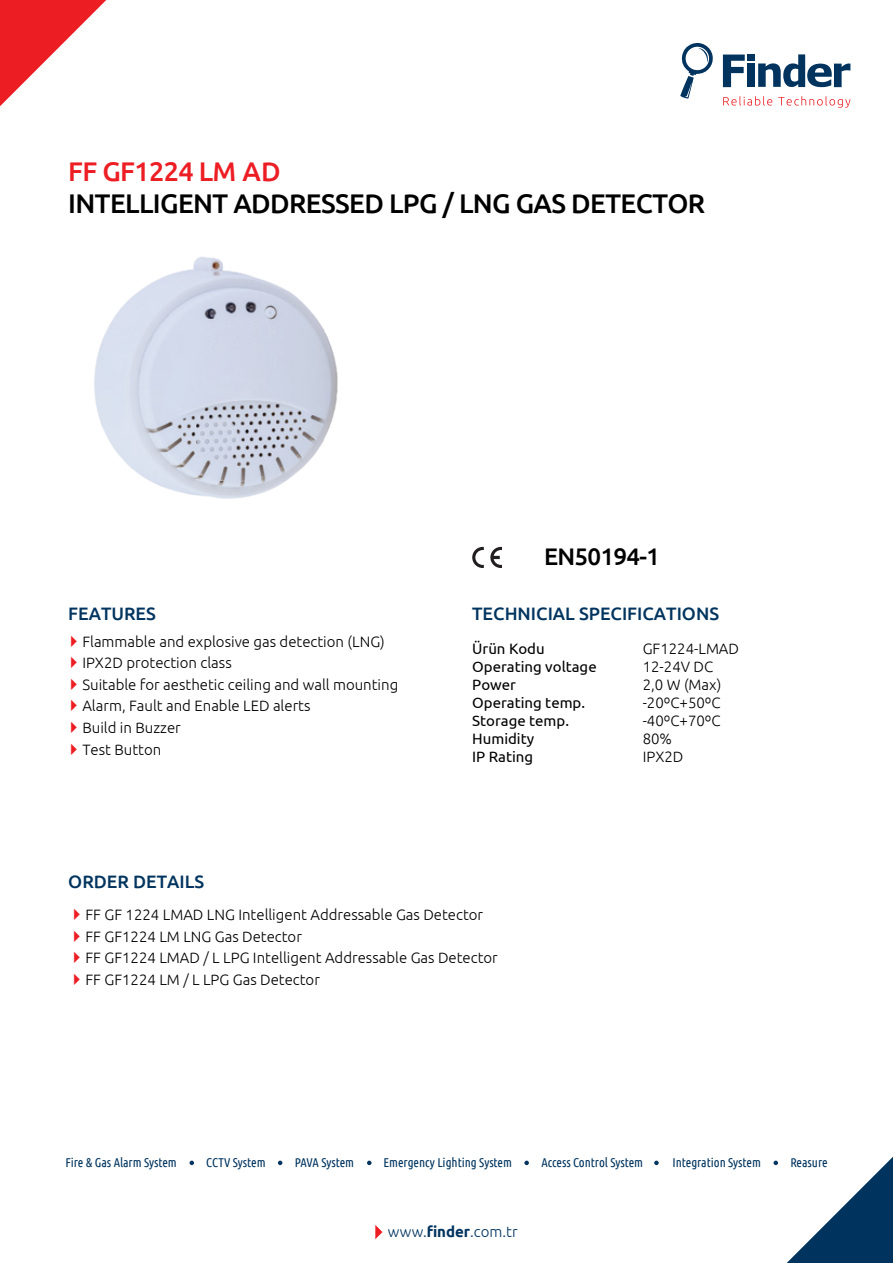
<style>
.page{position:relative;width:893px;height:1263px;background:#fff}
.page>*{position:absolute;margin:0;border:0;box-sizing:border-box;transform-origin:0 0}
.t1{font:500 27px "Ubuntu";letter-spacing:-.02em;color:#000}
.t2{font:500 27px "Ubuntu";letter-spacing:-.025em;color:#ed1d24}
.t3{font:500 24px "Ubuntu";letter-spacing:-.03em;color:#000}
.t4{font:500 18px "Ubuntu";color:#00345f}
.t5{font:300 15px "Ubuntu";color:#000}
.t6{font:15px "Ubuntu";color:#000}
.t7{font:300 15px "Ubuntu";color:#00345f}
.t8{font:12.75px "Ubuntu Condensed";letter-spacing:-.005em;color:#00345f}
.s1{color:#ed1d24}
.s2{font-weight:700}
</style>
<div class="page">
<svg style="left:0;top:0;width:106px;height:106px"></svg>
<svg style="left:787px;top:1157px;width:106px;height:106px"></svg>
<svg style="left:375px;top:1225px;width:7px;height:14px"></svg>
<svg style="left:472px;top:547px;width:12px;height:21px"></svg>
<svg style="left:490px;top:547px;width:12px;height:21px"></svg>
<img style="left:94px;top:256px;width:244px;height:243px">
<svg style="left:723px;top:55px;width:22px;height:32px"></svg>
<div style="left:747px;top:55px;width:8px;height:6px;background:#00345f"></div>
<div style="left:747px;top:64px;width:8px;height:23px;background:#00345f"></div>
<svg style="left:758px;top:54px;width:92px;height:33px"></svg>
<svg style="left:680px;top:43px;width:33px;height:56px"></svg>
<svg style="left:723px;top:96px;width:49px;height:10px"></svg>
<svg style="left:778px;top:96px;width:72px;height:12px"></svg>
<svg style="left:190px;top:1160px;width:4px;height:5px"></svg>
<svg style="left:278px;top:1160px;width:4px;height:5px"></svg>
<svg style="left:367px;top:1160px;width:5px;height:5px"></svg>
<svg style="left:524px;top:1160px;width:5px;height:5px"></svg>
<svg style="left:654px;top:1160px;width:5px;height:5px"></svg>
<svg style="left:773px;top:1160px;width:5px;height:5px"></svg>
<h1 class="t2" style="left:68px;top:154px;width:214px">FF GF1224 LM AD</h1>
<h1 class="t1" style="left:68px;top:187px;width:638px">INTELLIGENT ADDRESSED LPG / LNG GAS DETECTOR</h1>
<h2 class="t3" style="left:544px;top:541px;width:117px">EN50194-1</h2>
<p class="t4" style="left:68px;top:603px;width:89px">FEATURES</p>
<p class="t4" style="left:472px;top:603px;width:248px">TECHNICIAL SPECIFICATIONS</p>
<p class="t5" style="left:64px;top:632px;width:322px"><span class="s1">✔</span>Flammable and explosive gas detection (LNG)</p>
<p class="t5" style="left:64px;top:654px;width:169px"><span class="s1">✔</span>IPX2D protection class</p>
<p class="t5" style="left:64px;top:675px;width:335px"><span class="s1">✔</span>Suitable for aesthetic ceiling and wall mounting</p>
<p class="t5" style="left:64px;top:697px;width:248px"><span class="s1">✔</span>Alarm, Fault and Enable LED alerts</p>
<p class="t5" style="left:64px;top:718px;width:118px"><span class="s1">✔</span>Build in Buzzer</p>
<p class="t5" style="left:64px;top:740px;width:98px"><span class="s1">✔</span>Test Button</p>
<p class="t4" style="left:68px;top:870px;width:137px">ORDER DETAILS</p>
<p class="t6" style="left:472px;top:639px;width:74px">Ürün Kodu</p>
<p class="t5" style="left:643px;top:639px;width:98px">GF1224-LMAD</p>
<p class="t6" style="left:472px;top:657px;width:126px">Operating voltage</p>
<p class="t5" style="left:643px;top:657px;width:72px">12-24V DC</p>
<p class="t6" style="left:472px;top:675px;width:45px">Power</p>
<p class="t5" style="left:643px;top:675px;width:80px">2,0 W (Max)</p>
<p class="t6" style="left:472px;top:693px;width:114px">Operating temp.</p>
<p class="t5" style="left:643px;top:693px;width:79px">-20ºC+50ºC</p>
<p class="t6" style="left:472px;top:711px;width:98px">Storage temp.</p>
<p class="t5" style="left:643px;top:711px;width:79px">-40ºC+70ºC</p>
<p class="t6" style="left:472px;top:729px;width:64px">Humidity</p>
<p class="t5" style="left:643px;top:729px;width:31px">80%</p>
<p class="t6" style="left:472px;top:747px;width:62px">IP Rating</p>
<p class="t5" style="left:643px;top:747px;width:42px">IPX2D</p>
<p class="t5" style="left:67px;top:906px;width:417px"><span class="s1">✔</span>FF GF 1224 LMAD LNG Intelligent Addressable Gas Detector</p>
<p class="t5" style="left:67px;top:927px;width:236px"><span class="s1">✔</span>FF GF1224 LM LNG Gas Detector</p>
<p class="t5" style="left:67px;top:949px;width:432px"><span class="s1">✔</span>FF GF1224 LMAD / L LPG Intelligent Addressable Gas Detector</p>
<p class="t5" style="left:67px;top:970px;width:254px"><span class="s1">✔</span>FF GF1224 LM / L LPG Gas Detector</p>
<p class="t8" style="left:65px;top:1154px;width:113px">Fire &amp; Gas Alarm System</p>
<p class="t8" style="left:206px;top:1154px;width:61px">CCTV System</p>
<p class="t8" style="left:295px;top:1154px;width:61px">PAVA System</p>
<p class="t8" style="left:383px;top:1154px;width:130px">Emergency Lighting System</p>
<p class="t8" style="left:541px;top:1154px;width:103px">Access Control System</p>
<p class="t8" style="left:672px;top:1154px;width:90px">Integration System</p>
<p class="t8" style="left:790px;top:1154px;width:39px">Reasure</p>
<p class="t7" style="left:388px;top:1222px;width:131px">www.<span class="s2">finder</span>.com.tr</p>
</div>
